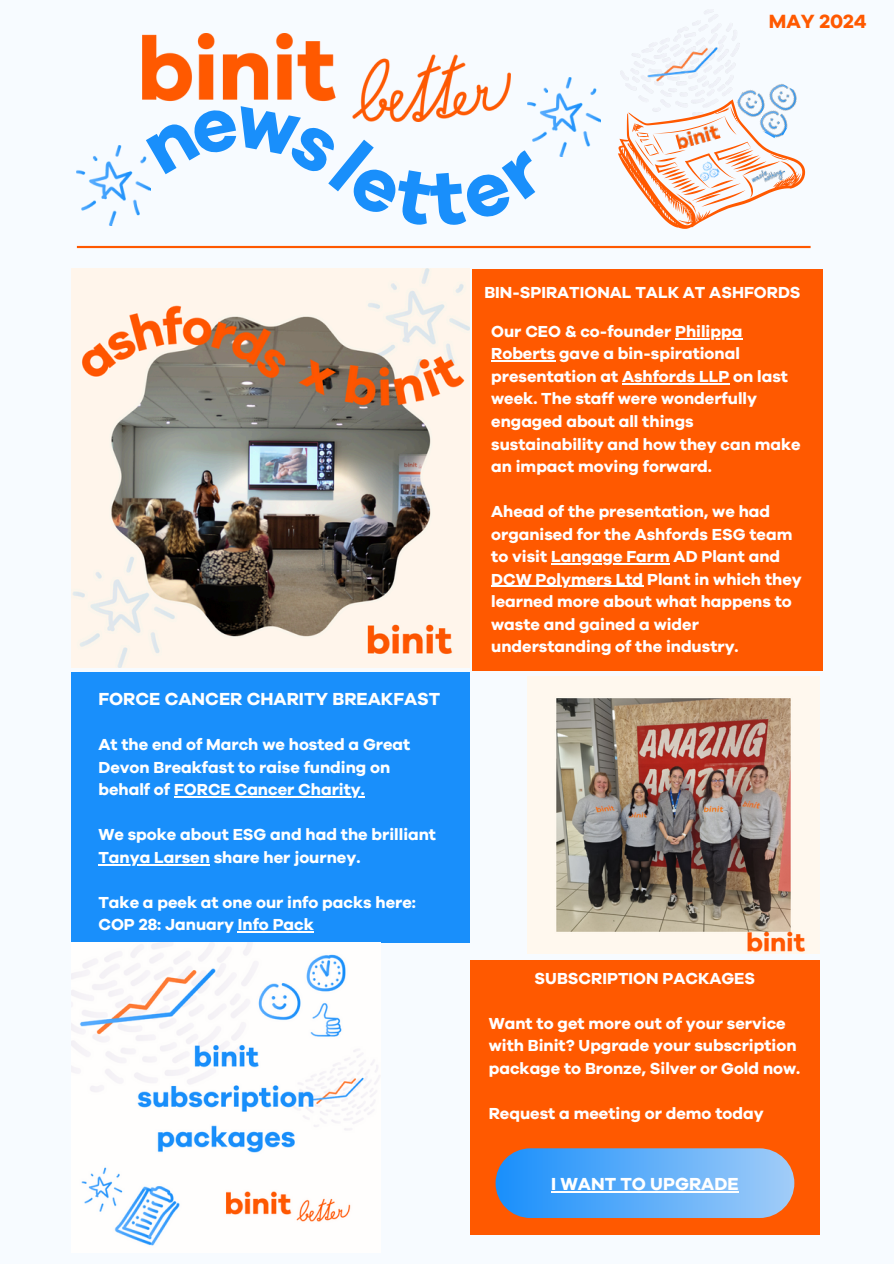
<style>
.page{position:relative;width:894px;height:1264px;background:#fff}
.page>*{position:absolute;margin:0;border:0;box-sizing:border-box;transform-origin:0 0}
.t1{font:700 19.8px "Galano Grotesque";color:#ff5900}
.t2{font:700 18px "Galano Grotesque";color:#fff}
.t3{font:700 16.5px/22.5px "Galano Grotesque";color:#fff}
</style>
<div class="page">
<div style="left:0;top:0;width:893px;height:1263px;background:#f7fbff"></div>
<div style="left:71px;top:672px;width:398px;height:270px;background:#198ffb"></div>
<div style="left:472px;top:269px;width:350px;height:401px;background:#ff5900"></div>
<hr style="left:77px;top:246px;width:733px;height:2px;background:#ff5900">
<img style="left:620px;top:11px;width:119px;height:88px">
<svg style="left:618px;top:99px;width:186px;height:130px"></svg>
<img style="left:675px;top:124px;width:45px;height:25px">
<img style="left:695px;top:159px;width:25px;height:25px">
<img style="left:749px;top:162px;width:38px;height:29px">
<img style="left:77px;top:146px;width:68px;height:79px">
<img style="left:527px;top:78px;width:73px;height:79px">
<img style="left:142px;top:34px;width:368px;height:72px">
<img style="left:730px;top:68px;width:74px;height:73px">
<img style="left:71px;top:269px;width:398px;height:398px">
<img style="left:528px;top:676px;width:291px;height:277px">
<div style="left:470px;top:960px;width:349px;height:274px;background:#ff5900"></div>
<img style="left:71px;top:944px;width:305px;height:302px">
<div style="left:495px;top:1148px;width:299px;height:69px;background:linear-gradient(to right,#1f90f8,#a3cef9);border-radius:35px"></div>
<hr style="left:174px;top:796px;width:191px;height:1px;background:#fff">
<hr style="left:98px;top:864px;width:112px;height:1px;background:#fff">
<hr style="left:238px;top:931px;width:76px;height:1px;background:#fff">
<hr style="left:675px;top:338px;width:67px;height:1px;background:#fff">
<hr style="left:491px;top:360px;width:64px;height:2px;background:#fff">
<hr style="left:622px;top:383px;width:107px;height:1px;background:#fff">
<hr style="left:551px;top:563px;width:118px;height:1px;background:#fff">
<hr style="left:491px;top:585px;width:152px;height:2px;background:#fff">
<hr style="left:551px;top:1191px;width:187px;height:1px;background:#fff">
<svg style="left:145px;top:106px;width:403px;height:85px"></svg>
<p class="t1" style="left:768px;top:8px;width:99px">MAY 2024</p>
<p class="t2" style="left:98px;top:687px;width:343px">FORCE CANCER CHARITY BREAKFAST</p>
<p class="t3" style="left:98px;top:733px;width:313px">At the end of March we hosted a Great<br>Devon Breakfast to raise funding on behalf of FORCE Cancer Charity.</p>
<p class="t3" style="left:98px;top:823px;width:339px">We spoke about ESG and had the brilliant</p>
<p class="t3" style="left:98px;top:846px;width:263px">Tanya Larsen share her journey.</p>
<p class="t3" style="left:98px;top:891px;width:319px">Take a peek at one our info packs here:</p>
<p class="t3" style="left:98px;top:913px;width:217px">COP 28: January Info Pack</p>
<p class="t3" style="left:484px;top:281px;width:318px">BIN-SPIRATIONAL TALK AT ASHFORDS</p>
<h1 class="t3" style="left:491px;top:320px;width:252px">Our CEO &amp; co-founder Philippa</h1>
<p class="t3" style="left:491px;top:343px;width:311px">Roberts gave a bin-spirational presentation at Ashfords LLP on last week. The staff were wonderfully engaged about all things sustainability and how they can make an impact moving forward.</p>
<p class="t3" style="left:491px;top:500px;width:280px">Ahead of the presentation, we had</p>
<p class="t3" style="left:491px;top:523px;width:303px">organised for the Ashfords ESG team to visit Langage Farm AD Plant and</p>
<p class="t3" style="left:491px;top:568px;width:312px">DCW Polymers Ltd Plant in which they learned more about what happens to waste and gained a wider understanding of the industry.</p>
<h1 class="t3" style="left:534px;top:966px;width:222px">SUBSCRIPTION PACKAGES</h1>
<p class="t3" style="left:488px;top:1011px;width:313px">Want to get more out of your service with Binit? Upgrade your subscription package to Bronze, Silver or Gold now.</p>
<p class="t3" style="left:488px;top:1101px;width:276px">Request a meeting or demo today</p>
<p class="t2" style="left:551px;top:1172px;width:189px">I WANT TO UPGRADE</p>
</div>
